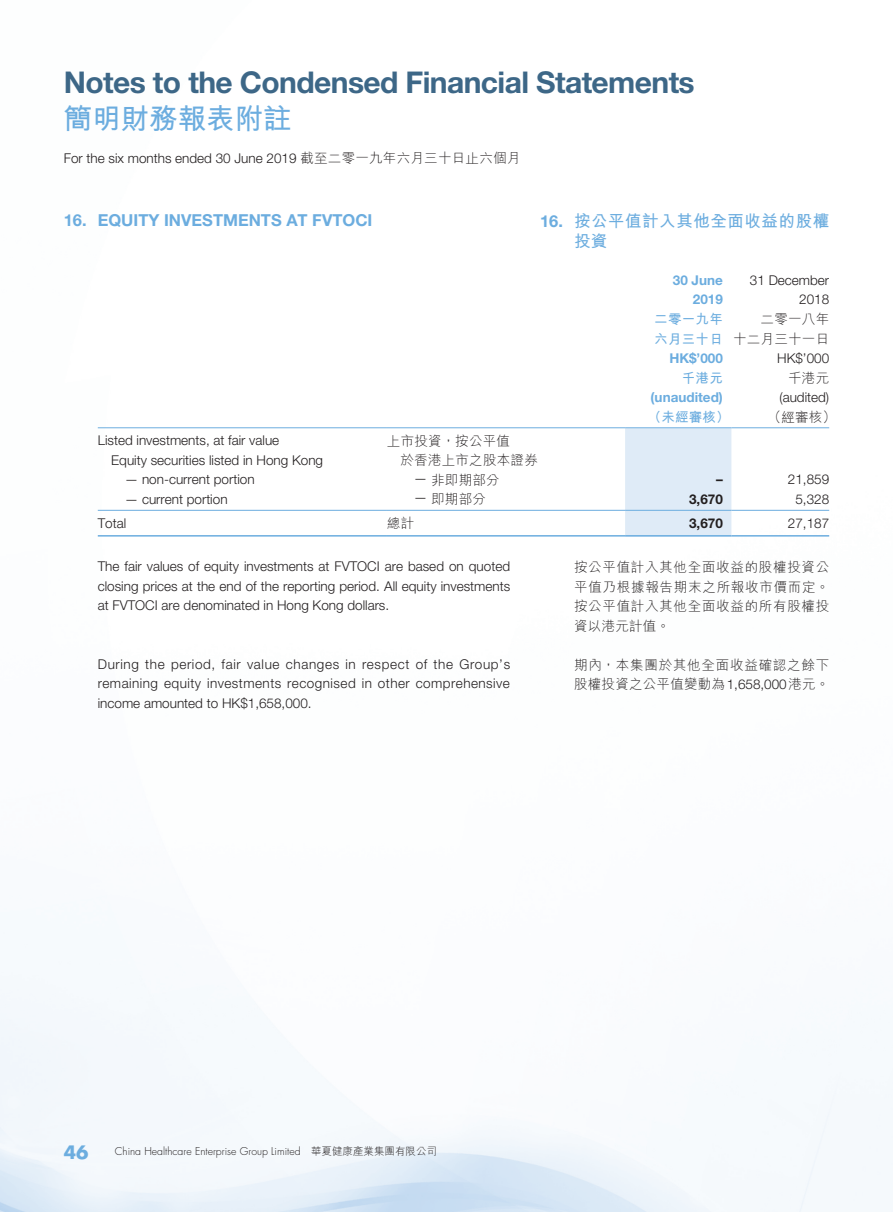
<style>
.page{position:relative;width:893px;height:1212px;background:#fff}
.page>*{position:absolute;margin:0;border:0;box-sizing:border-box;transform-origin:0 0}
.t1{font:700 30px "Helvetica Neue LT Std";letter-spacing:-.02em;color:#3d6787}
.t2{font:700 28.5px "M Hei HK";color:#6caddf}
.t3{font:700 18px "Futura Std";color:#6caddf}
.t4{font:700 16.5px "Helvetica Neue LT Std";color:#6caddf}
.t5{font:700 16.5px/19.5px "M Hei HK";letter-spacing:.035em;color:#6caddf}
.t6{font:300 13.5px/19.5px "Helvetica Neue LT Std";color:#231f20;text-align:justify}
.t7{font:300 13.5px/19.5px "M Hei HK";letter-spacing:.02em;color:#231f20;text-align:justify}
.t8{font:300 13.5px/19.5px "M Hei HK";letter-spacing:.055em;color:#231f20}
.t9{font:700 13.5px "Helvetica Neue LT Std";color:#6caddf}
.t10{font:700 13.5px "M Hei HK";letter-spacing:.02em;color:#6caddf}
.t11{font:700 13.5px "Helvetica Neue LT Std";color:#231f20}
.t12{font:300 10.5px "Futura Std";color:#231f20}
.s1{font-family:"M Hei HK"}
.s2{font-family:"Helvetica Neue LT Std"}
.s3{font-weight:700;color:#6caddf}
</style>
<div class="page">
<div style="left:625px;top:428px;width:106px;height:107px;background:#dfebf7"></div>
<hr style="left:98px;top:427px;width:289px;height:1px;background:#6caddf">
<hr style="left:387px;top:427px;width:238px;height:1px;background:#6caddf">
<hr style="left:625px;top:427px;width:106px;height:1px;background:#6caddf">
<hr style="left:731px;top:427px;width:98px;height:1px;background:#6caddf">
<hr style="left:98px;top:510px;width:289px;height:1px;background:#6caddf">
<hr style="left:387px;top:510px;width:238px;height:1px;background:#6caddf">
<hr style="left:625px;top:510px;width:106px;height:1px;background:#6caddf">
<hr style="left:731px;top:510px;width:98px;height:1px;background:#6caddf">
<hr style="left:98px;top:535px;width:289px;height:1px;background:#6caddf">
<hr style="left:387px;top:535px;width:238px;height:1px;background:#6caddf">
<hr style="left:625px;top:535px;width:106px;height:1px;background:#6caddf">
<hr style="left:731px;top:535px;width:98px;height:1px;background:#6caddf">
<h1 class="t1" style="left:64px;top:64px;width:632px">Notes to the Condensed Financial Statements</h1>
<h2 class="t2" style="left:64px;top:98px;width:229px">簡明財務報表附註</h2>
<p class="t6" style="left:64px;top:148px;width:458px">For the six months ended 30 June 2019 <span class="s1">截至二零一九年六月三十日止六個月</span></p>
<p class="t4" style="left:64px;top:210px;width:310px">16. EQUITY INVESTMENTS AT FVTOCI</p>
<p class="t5" style="left:574px;top:210px;width:257px;text-indent:-34px"><span class="s2">16.</span> 按公平值計入其他全面收益的股權投資</p>
<p class="t9" style="left:673px;top:272px;width:52px">30 June</p>
<p class="t6" style="left:750px;top:270px;width:81px">31 December</p>
<p class="t9" style="left:693px;top:291px;width:32px">2019</p>
<p class="t6" style="left:799px;top:289px;width:32px">2018</p>
<p class="t10" style="left:654px;top:310px;width:70px">二零一九年</p>
<p class="t7" style="left:654px;top:309px;width:176px;text-align:right">二零一八年<br><span class="s3">六月三十日</span> 十二月三十一日</p>
<p class="t9" style="left:669px;top:350px;width:55px">HK$’000</p>
<p class="t6" style="left:777px;top:348px;width:54px">HK$’000</p>
<p class="t10" style="left:682px;top:368px;width:43px">千港元</p>
<p class="t7" style="left:788px;top:368px;width:43px">千港元</p>
<p class="t9" style="left:651px;top:389px;width:74px">(unaudited)</p>
<p class="t6" style="left:779px;top:387px;width:51px">(audited)</p>
<p class="t10" style="left:648px;top:407px;width:83px">（未經審核）</p>
<p class="t7" style="left:768px;top:407px;width:70px">（經審核）</p>
<p class="t6" style="left:98px;top:430px;width:183px">Listed investments, at fair value</p>
<p class="t7" style="left:387px;top:431px;width:125px">上市投資，按公平值</p>
<p class="t6" style="left:111px;top:450px;width:213px">Equity securities listed in Hong Kong</p>
<p class="t7" style="left:400px;top:450px;width:139px">於香港上市之股本證券</p>
<p class="t6" style="left:125px;top:469px;width:131px">— non-current portion</p>
<p class="t7" style="left:414px;top:470px;width:87px"><sup>—</sup> 非即期部分</p>
<p class="t11" style="left:716px;top:471px;width:8px">–</p>
<p class="t6" style="left:788px;top:469px;width:43px">21,859</p>
<p class="t6" style="left:125px;top:489px;width:104px">— current portion</p>
<p class="t7" style="left:414px;top:489px;width:74px"><sup>—</sup> 即期部分</p>
<p class="t11" style="left:689px;top:491px;width:35px">3,670</p>
<p class="t6" style="left:795px;top:489px;width:35px">5,328</p>
<p class="t6" style="left:98px;top:514px;width:30px">Total</p>
<p class="t7" style="left:387px;top:513px;width:29px">總計</p>
<p class="t11" style="left:689px;top:515px;width:35px">3,670</p>
<p class="t6" style="left:788px;top:514px;width:43px">27,187</p>
<p class="t6" style="left:98px;top:556px;width:414px">The fair values of equity investments at FVTOCI are based on quoted closing prices at the end of the reporting period. All equity investments at FVTOCI are denominated in Hong Kong dollars.</p>
<p class="t7" style="left:574px;top:557px;width:257px">按公平值計入其他全面收益的股權投資公平值乃根據報告期末之所報收市價而定。按公平值計入其他全面收益的所有股權投資以港元計值。</p>
<p class="t8" style="left:574px;top:655px;width:257px">期內，本集團於其他全面收益確認之餘下股權投資之公平值變動為<span class="s2">1,658,000</span>港元。</p>
<p class="t6" style="left:98px;top:654px;width:414px">During the period, fair value changes in respect of the Group’s remaining equity investments recognised in other comprehensive income amounted to HK$1,658,000.</p>
<h3 class="t3" style="left:64px;top:1140px;width:26px">46</h3>
<p class="t12" style="left:115px;top:1145px;width:324px">China Healthcare Enterprise Group Limited <span class="s1">華夏健康產業集團有限公司</span></p>
</div>
